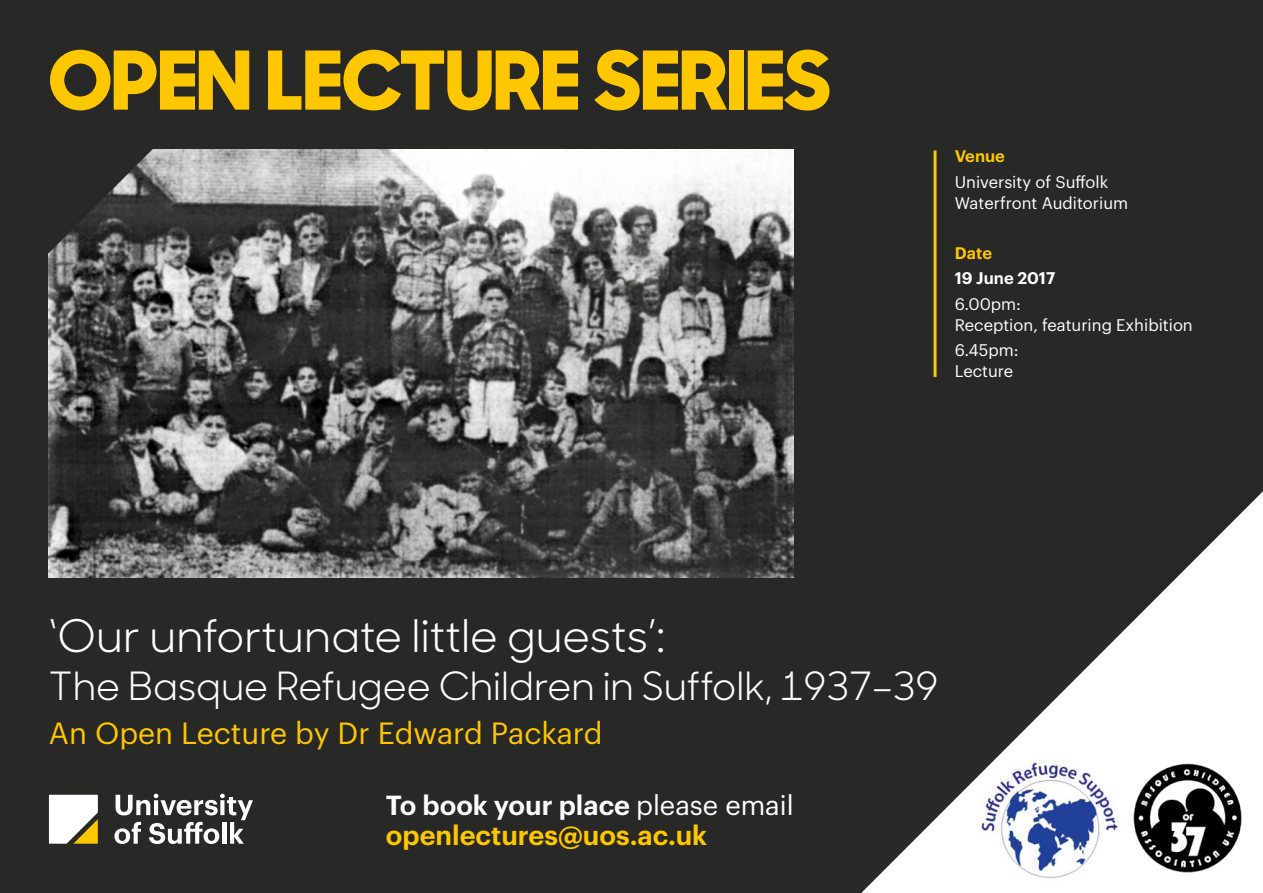
<style>
.page{position:relative;width:1263px;height:893px;background:#282827}
.page>*{position:absolute;margin:0;border:0;box-sizing:border-box;transform-origin:0 0}
.t1{font:800 81px "Sharp Sans No 1";color:#fec700}
.t2{font:45px "Sharp Sans No 1";color:#fff}
.t3{font:39px "Sharp Sans No 1";color:#fff}
.t4{font:30px "Graphik";color:#fec700}
.t5{font:600 27px/30px "Graphik";color:#fec700}
.t6{font:16.5px/21px "Graphik";color:#fff}
.t7{font:600 16.5px "Graphik";color:#fff}
.t8{font:600 16.5px "Graphik";color:#fec700}
.s1{color:#fff}
.s2{font-weight:400;color:#fff}
</style>
<div class="page">
<img style="left:49px;top:150px;width:745px;height:428px">
<svg style="left:48px;top:149px;width:144px;height:153px"></svg>
<svg style="left:861px;top:491px;width:402px;height:402px"></svg>
<svg style="left:49px;top:795px;width:49px;height:49px;background:#ebe5cc"></svg>
<svg style="left:114px;top:794px;width:139px;height:50px"></svg>
<img style="left:1117px;top:748px;width:146px;height:141px">
<img style="left:977px;top:750px;width:153px;height:139px">
<hr style="left:933px;top:151px;width:3px;height:226px;background:#fec700">
<h1 class="t1" style="left:49px;top:21px;width:783px">OPEN LECTURE SERIES</h1>
<p class="t8" style="left:955px;top:144px;width:52px">Venue</p>
<p class="t6" style="left:955px;top:170px;width:175px">University of Suffolk<br>Waterfront Auditorium</p>
<p class="t8" style="left:955px;top:241px;width:39px">Date</p>
<p class="t7" style="left:955px;top:266px;width:102px">19 June 2017</p>
<p class="t6" style="left:955px;top:292px;width:239px">6.00pm:<br>Reception, featuring Exhibition</p>
<p class="t6" style="left:955px;top:338px;width:65px">6.45pm:<br>Lecture</p>
<h2 class="t2" style="left:49px;top:600px;width:618px">‘Our unfortunate little guests’:</h2>
<h3 class="t3" style="left:49px;top:654px;width:891px">The Basque Refugee Children in Suffolk, 1937–39</h3>
<h3 class="t4" style="left:49px;top:711px;width:555px">An Open Lecture by Dr Edward Packard</h3>
<h3 class="t5" style="left:386px;top:788px;width:409px"><span class="s1">To book your place</span> <span class="s2">please email </span>openlectures@uos.ac.uk</h3>
</div>
